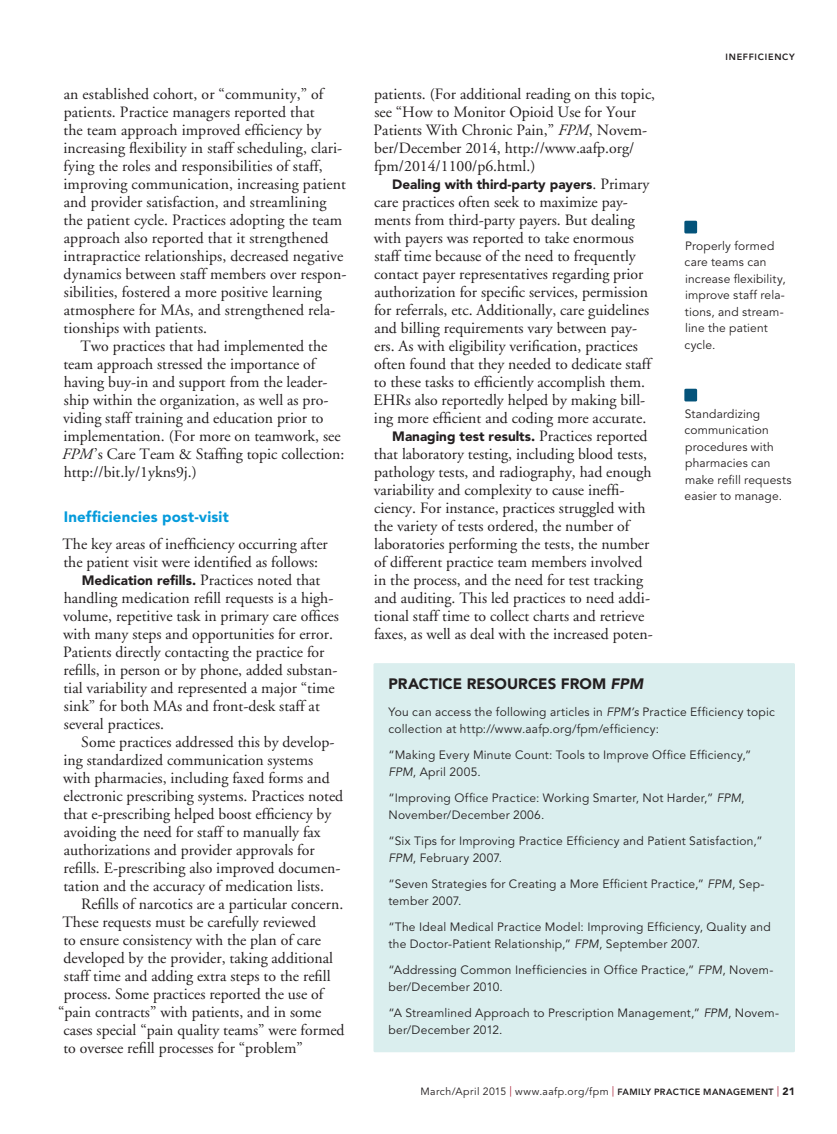
<style>
.page{position:relative;width:837px;height:1134px;background:#fff}
.page>*{position:absolute;margin:0;border:0;box-sizing:border-box;transform-origin:0 0}
.body{font:15.75px/18px "Adobe Garamond";color:#231f20}
.body_no_indent{font:15.75px/18px "Adobe Garamond";color:#231f20}
.subhead{font:900 15px "Avenir LT Std";letter-spacing:.01em;color:#059bdb}
.sidebar_head{font:900 15px "Avenir LT Std";letter-spacing:.005em;color:#231f20}
.body-2{font:900 13.5px "Avenir LT Std";color:#231f20}
.sidebar_body{font:12px/17.2px "Avenir LT Std";letter-spacing:.02em;color:#231f20}
.speed_bar_body_left{font:12px/16.5px "Avenir LT Std";letter-spacing:.015em;color:#231f20}
.t1{font:10.5px "Avenir LT Std";letter-spacing:.04em;color:#231f20}
.t2{font:800 9px "Avenir LT Std";letter-spacing:.085em;color:#231f20}
.s1{font-style:italic}
.s2{font-family:"Avenir LT Std";font-weight:900;font-size:13.5px}
.s3{font-weight:700}
.s4{font-family:"Adobe Garamond";font-weight:400;font-size:15.75px}
.s5{font-family:"Adobe Garamond";font-weight:700;font-size:15.75px}
.s6{font-family:"Adobe Garamond";color:#a4142c}
.s7{font-weight:800;font-size:9px}
.s8{font-weight:900}
</style>
<div class="page">
<div style="left:374px;top:663px;width:421px;height:389px;background:#daeeee;border-radius:2px"></div>
<div style="left:684px;top:221px;width:13px;height:12px;background:#04537a;border-radius:2px"></div>
<div style="left:684px;top:389px;width:13px;height:12px;background:#04537a;border-radius:2px"></div>
<p class="body" style="left:63px;top:85px;width:284px">an established cohort, or “community,” of patients. Practice managers reported that<br>the team approach improved efficiency by increasing flexibility in staff scheduling, clari&shy;fying the roles and responsibilities of staff, improving communication, increasing patient and provider satisfaction, and streamlining the patient cycle. Practices adopting the team approach also reported that it strengthened intrapractice relationships, decreased negative dynamics between staff members over respon&shy;sibilities, fostered a more positive learning atmosphere for MAs, and strengthened rela&shy;tionships with patients.</p>
<p class="body" style="left:62px;top:337px;width:284px;text-indent:18px">Two practices that had implemented the team approach stressed the importance of having buy-in and support from the leader&shy;ship within the organization, as well as pro&shy;viding staff training and education prior to implementation. (For more on teamwork, see <span class="s1">FPM</span>’s Care Team &amp; Staffing topic collection: http://bit.ly/1ykns9j.)</p>
<p class="subhead" style="left:64px;top:508px;width:167px">Inefficiencies post-visit</p>
<p class="body_no_indent" style="left:63px;top:535px;width:267px">The key areas of inefficiency occurring after the patient visit were identified as follows:</p>
<p class="body" style="left:63px;top:571px;width:277px;text-indent:19px"><span class="s2">Medication refills</span><span class="s3">.</span> Practices noted that handling medication refill requests is a high&shy;volume, repetitive task in primary care offices with many steps and opportunities for error.<br>Patients directly contacting the practice for refills, in person or by phone, added substan&shy;tial variability and represented a major “time sink” for both MAs and front-desk staff at several practices.</p>
<p class="body" style="left:63px;top:733px;width:282px;text-indent:18px">Some practices addressed this by develop&shy;ing standardized communication systems with pharmacies, including faxed forms and electronic prescribing systems. Practices noted that e-prescribing helped boost efficiency by avoiding the need for staff to manually fax authorizations and provider approvals for refills. E-prescribing also improved documen&shy;tation and the accuracy of medication lists.</p>
<p class="body" style="left:81px;top:895px;width:264px">Refills of narcotics are a particular concern.</p>
<p class="body" style="left:63px;top:913px;width:255px">These requests must be carefully reviewed</p>
<p class="body" style="left:63px;top:931px;width:259px">to ensure consistency with the plan of care</p>
<p class="body" style="left:64px;top:949px;width:271px">developed by the provider, taking additional</p>
<p class="body" style="left:64px;top:967px;width:268px">staff time and adding extra steps to the refill</p>
<p class="body" style="left:64px;top:985px;width:261px">process. Some practices reported the use of</p>
<p class="body" style="left:58px;top:1003px;width:265px">“pain contracts” with patients, and in some</p>
<p class="body" style="left:64px;top:1021px;width:283px">cases special “pain quality teams” were formed</p>
<p class="body" style="left:63px;top:1039px;width:241px">to oversee refill processes for “problem”</p>
<p class="t2" style="left:726px;top:52px;width:71px">INEFFICIENCY</p>
<p class="body" style="left:374px;top:85px;width:283px">patients. (For additional reading on this topic, see “How to Monitor Opioid Use for Your Patients With Chronic Pain,” <span class="s1">FPM</span>, Novem&shy;ber/December 2014, http://www.aafp.org/ fpm/2014/1100/p6.html.)</p>
<p class="body-2" style="left:392px;top:176px;width:258px">Dealing with third-party payers<span class="s4">. Primary</span></p>
<p class="body" style="left:374px;top:193px;width:279px">care practices often seek to maximize pay&shy;ments from third-party payers. But dealing with payers was reported to take enormous staff time because of the need to frequently contact payer representatives regarding prior authorization for specific services, permission for referrals, etc. Additionally, care guidelines and billing requirements vary between pay&shy;ers. As with eligibility verification, practices often found that they needed to dedicate staff to these tasks to efficiently accomplish them.<br>EHRs also reportedly helped by making bill&shy;ing more efficient and coding more accurate.</p>
<p class="body-2" style="left:392px;top:428px;width:257px">Managing test results<span class="s5">.</span> <span class="s4">Practices reported</span></p>
<p class="body" style="left:374px;top:445px;width:281px">that laboratory testing, including blood tests, pathology tests, and radiography, had enough variability and complexity to cause ineffi&shy;ciency. For instance, practices struggled with the variety of tests ordered, the number of laboratories performing the tests, the number of different practice team members involved in the process, and the need for test tracking and auditing. This led practices to need addi&shy;tional staff time to collect charts and retrieve faxes, as well as deal with the increased poten-</p>
<p class="sidebar_head" style="left:388px;top:675px;width:256px">PRACTICE RESOURCES FROM <span class="s1">FPM</span></p>
<p class="sidebar_body" style="left:388px;top:703px;width:388px">You can access the following articles in <span class="s1">FPM’s</span> Practice Efficiency topic collection at http://www.aafp.org/fpm/efficiency:</p>
<p class="sidebar_body" style="left:388px;top:746px;width:365px">“Making Every Minute Count: Tools to Improve Office Efficiency,”<br><span class="s1">FPM</span>, April 2005.</p>
<p class="sidebar_body" style="left:388px;top:789px;width:358px">“Improving Office Practice: Working Smarter, Not Harder,” <span class="s1">FPM</span>,<br>November/December 2006.</p>
<p class="sidebar_body" style="left:388px;top:832px;width:376px">“Six Tips for Improving Practice Efficiency and Patient Satisfaction,”<br><span class="s1">FPM</span>, February 2007.</p>
<p class="sidebar_body" style="left:388px;top:876px;width:378px">“Seven Strategies for Creating a More Efficient Practice,” <span class="s1">FPM</span>, Sep&shy;tember 2007.</p>
<p class="sidebar_body" style="left:388px;top:919px;width:384px">“The Ideal Medical Practice Model: Improving Efficiency, Quality and the Doctor-Patient Relationship,” <span class="s1">FPM</span>, September 2007.</p>
<p class="sidebar_body" style="left:388px;top:962px;width:386px">“Addressing Common Inefficiencies in Office Practice,” <span class="s1">FPM</span>, Novem&shy;ber/December 2010.</p>
<p class="sidebar_body" style="left:388px;top:1005px;width:392px">“A Streamlined Approach to Prescription Management,” <span class="s1">FPM</span>, Novem&shy;ber/December 2012.</p>
<p class="speed_bar_body_left" style="left:685px;top:238px;width:103px">Properly formed care teams can increase flexibility, improve staff rela&shy;tions, and stream&shy;line the patient cycle.</p>
<p class="speed_bar_body_left" style="left:685px;top:406px;width:109px">Standardizing communication procedures with pharmacies can make refill requests easier to manage.</p>
<p class="t1" style="left:420px;top:1086px;width:376px">March/April 2015 <span class="s6">|</span> www.aafp.org/fpm <span class="s6">|</span> <span class="s7">FAMILY PRACTICE MANAGEMENT</span> <span class="s6">|</span> <span class="s8">21</span></p>
</div>
